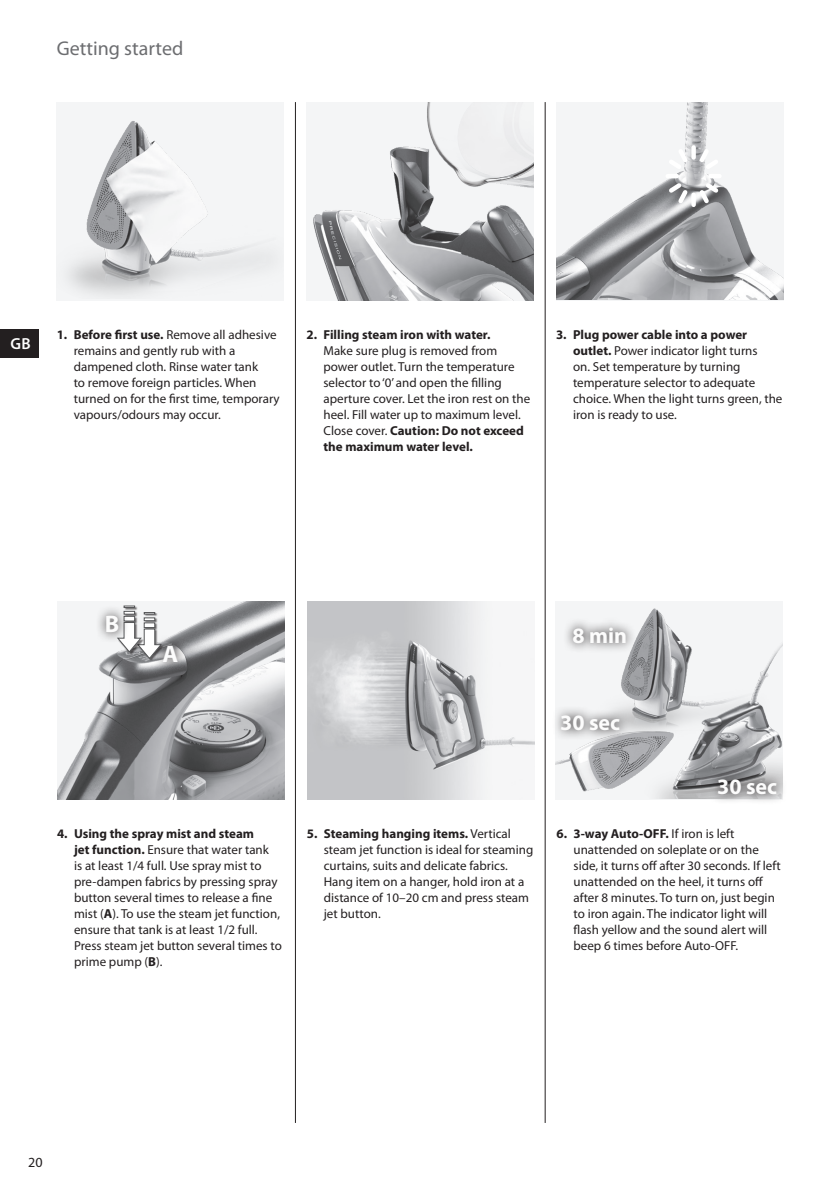
<style>
.page{position:relative;width:840px;height:1191px;background:#fff}
.page>*{position:absolute;margin:0;border:0;box-sizing:border-box;transform-origin:0 0}
.t1{font:700 24px "Myriad Pro";color:#fcfcfc}
.t2{font:700 22px "Myriad Pro";color:#fcfcfc}
.t3{font:20px "Myriad Pro";color:#6c6d70}
.t4{font:600 16px "Myriad Pro";color:#fff}
.t5{font:14px "Myriad Pro";color:#231f20}
.t6{font:13px/16px "Myriad Pro";color:#231f20}
.t7{font:700 13px "Myriad Pro";color:#231f20}
.s1{font-weight:700}
</style>
<div class="page">
<hr style="left:295px;top:102px;width:1px;height:1021px;background:#231f20">
<hr style="left:544px;top:102px;width:1px;height:1021px;background:#231f20">
<div style="left:0;top:329px;width:38px;height:28px;background:#231f20"></div>
<div style="left:57px;top:102px;width:227px;height:198px;background:#f4f5f6"></div>
<div style="left:306px;top:102px;width:227px;height:198px;background:#f4f5f6"></div>
<img style="left:68px;top:121px;width:202px;height:174px">
<img style="left:313px;top:102px;width:220px;height:198px">
<img style="left:556px;top:102px;width:227px;height:197px">
<img style="left:57px;top:602px;width:227px;height:197px">
<div style="left:138px;top:612px;width:26px;height:49px;background:#231f20;opacity:.6"></div>
<svg style="left:116px;top:605px;width:46px;height:54px"></svg>
<svg style="left:96px;top:605px;width:33px;height:38px"></svg>
<svg style="left:154px;top:635px;width:34px;height:37px"></svg>
<img style="left:555px;top:601px;width:227px;height:197px">
<svg style="left:708px;top:769px;width:75px;height:32px;background:#9b9c9d"></svg>
<svg style="left:555px;top:706px;width:74px;height:35px;background:#cccdce"></svg>
<svg style="left:664px;top:145px;width:57px;height:62px"></svg>
<img style="left:307px;top:601px;width:227px;height:198px">
<h3 class="t3" style="left:57px;top:36px;width:128px">Getting started</h3>
<p class="t4" style="left:11px;top:333px;width:22px">GB</p>
<p class="t6" style="left:74px;top:326px;width:207px;text-indent:-17px"><span class="s1">1. Before first use.</span> Remove all adhesive remains and gently rub with a dampened cloth. Rinse water tank<br>to remove foreign particles. When turned on for the first time, temporary vapours/odours may occur.</p>
<p class="t7" style="left:306px;top:326px;width:185px">2. Filling steam iron with water.</p>
<p class="t6" style="left:323px;top:342px;width:208px">Make sure plug is removed from power outlet. Turn the temperature selector to‘0’ and open the filling aperture cover. Let the iron rest on the heel. Fill water up to maximum level.<br>Close cover. <span class="s1">Caution: Do not exceed the maximum water level.</span></p>
<p class="t6" style="left:572px;top:326px;width:211px;text-indent:-17px"><span class="s1">3. Plug power cable into a power outlet.</span> Power indicator light turns<br>on. Set temperature by turning temperature selector to adequate choice. When the light turns green, the iron is ready to use.</p>
<h1 class="t1" style="left:105px;top:608px;width:16px">B</h1>
<h1 class="t1" style="left:162px;top:638px;width:17px">A</h1>
<p class="t6" style="left:74px;top:825px;width:209px;text-indent:-17px"><span class="s1">4. Using the spray mist and steam<br>jet function.</span> Ensure that water tank<br>is at least 1/4 full. Use spray mist to pre-dampen fabrics by pressing spray button several times to release a fine mist (<span class="s1">A</span>). To use the steam jet function, ensure that tank is at least 1/2 full.<br>Press steam jet button several times to prime pump (<span class="s1">B</span>).</p>
<h2 class="t2" style="left:572px;top:621px;width:56px">8 min</h2>
<p class="t6" style="left:323px;top:825px;width:211px;text-indent:-17px"><span class="s1">5. Steaming hanging items.</span> Vertical steam jet function is ideal for steaming curtains, suits and delicate fabrics.<br>Hang item on a hanger, hold iron at a distance of 10–20 cm and press steam jet button.</p>
<h2 class="t2" style="left:560px;top:708px;width:61px">30 sec</h2>
<h2 class="t2" style="left:716px;top:772px;width:61px">30 sec</h2>
<p class="t6" style="left:573px;top:825px;width:208px;text-indent:-17px"><span class="s1">6. 3-way Auto-OFF.</span> If iron is left unattended on soleplate or on the side, it turns off after 30 seconds. If left unattended on the heel, it turns off after 8 minutes. To turn on, just begin to iron again. The indicator light will flash yellow and the sound alert will beep 6 times before Auto-OFF.</p>
<p class="t5" style="left:28px;top:1154px;width:16px">20</p>
</div>
